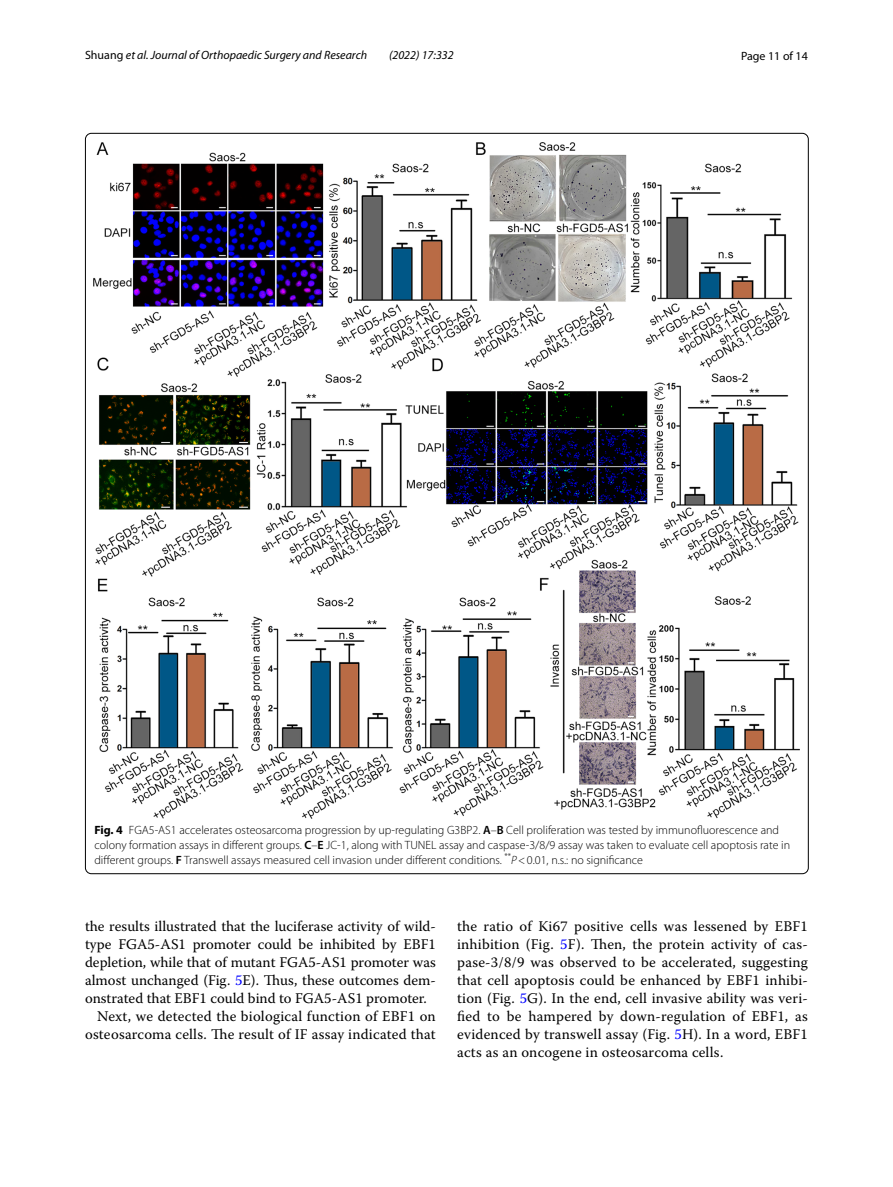
<style>
.page{position:relative;width:893px;height:1187px;background:#fff}
.page>*{position:absolute;margin:0;border:0;box-sizing:border-box;transform-origin:0 0}
.t1{font:14.7px/18px "Warnock Pro";color:#000;text-align:justify}
.t2{font:300 12px/15px "Myriad Pro";color:#000}
.t3{font:italic 12px "Myriad Pro";color:#000}
.t4{font:12px "Myriad Pro";color:#000}
.s1{font-style:normal}
.s2{font-weight:700}
.s3{font-weight:600}
.s4{font-style:italic}
.s5{color:#00f}
</style>
<div class="page">
<img style="left:94px;top:142px;width:706px;height:676px">
<p class="t3" style="left:85px;top:48px;width:284px"><span class="s1">Shuang</span> et al. Journal of Orthopaedic Surgery and Research</p>
<p class="t3" style="left:389px;top:48px;width:66px">(2022) 17:332</p>
<p class="t4" style="left:741px;top:48px;width:68px">Page 11 of 14</p>
<p class="t2" style="left:94px;top:822px;width:697px"><span class="s2">Fig. 4</span> FGA5-AS1 accelerates osteosarcoma progression by up-regulating G3BP2. <span class="s3">A</span>–<span class="s3">B</span> Cell proliferation was tested by immunofluorescence and colony formation assays in different groups. <span class="s3">C</span>–<span class="s3">E</span> JC-1, along with TUNEL assay and caspase-3/8/9 assay was taken to evaluate cell apoptosis rate in different groups. <span class="s3">F</span> Transwell assays measured cell invasion under different conditions. <sup>**</sup><span class="s4">P</span>&lt;0.01, n.s.: no significance</p>
<p class="t1" style="left:85px;top:916px;width:352px">the results illustrated that the luciferase activity of wild-</p>
<p class="t1" style="left:85px;top:934px;width:352px">type FGA5-AS1 promoter could be inhibited by EBF1</p>
<p class="t1" style="left:85px;top:952px;width:352px">depletion, while that of mutant FGA5-AS1 promoter was</p>
<p class="t1" style="left:85px;top:970px;width:352px">almost unchanged (Fig. <span class="s5">5</span>E). Thus, these outcomes dem-</p>
<p class="t1" style="left:85px;top:988px;width:343px">onstrated that EBF1 could bind to FGA5-AS1 promoter.</p>
<p class="t1" style="left:97px;top:1006px;width:340px">Next, we detected the biological function of EBF1 on</p>
<p class="t1" style="left:85px;top:1024px;width:352px">osteosarcoma cells. The result of IF assay indicated that</p>
<p class="t1" style="left:457px;top:916px;width:352px">the ratio of Ki67 positive cells was lessened by EBF1 inhibition (Fig. <span class="s5">5</span>F). Then, the protein activity of cas&shy;pase-3/8/9 was observed to be accelerated, suggesting that cell apoptosis could be enhanced by EBF1 inhibi&shy;tion (Fig. <span class="s5">5</span>G). In the end, cell invasive ability was veri&shy;fied to be hampered by down-regulation of EBF1, as evidenced by transwell assay (Fig. <span class="s5">5</span>H). In a word, EBF1 acts as an oncogene in osteosarcoma cells.</p>
</div>
